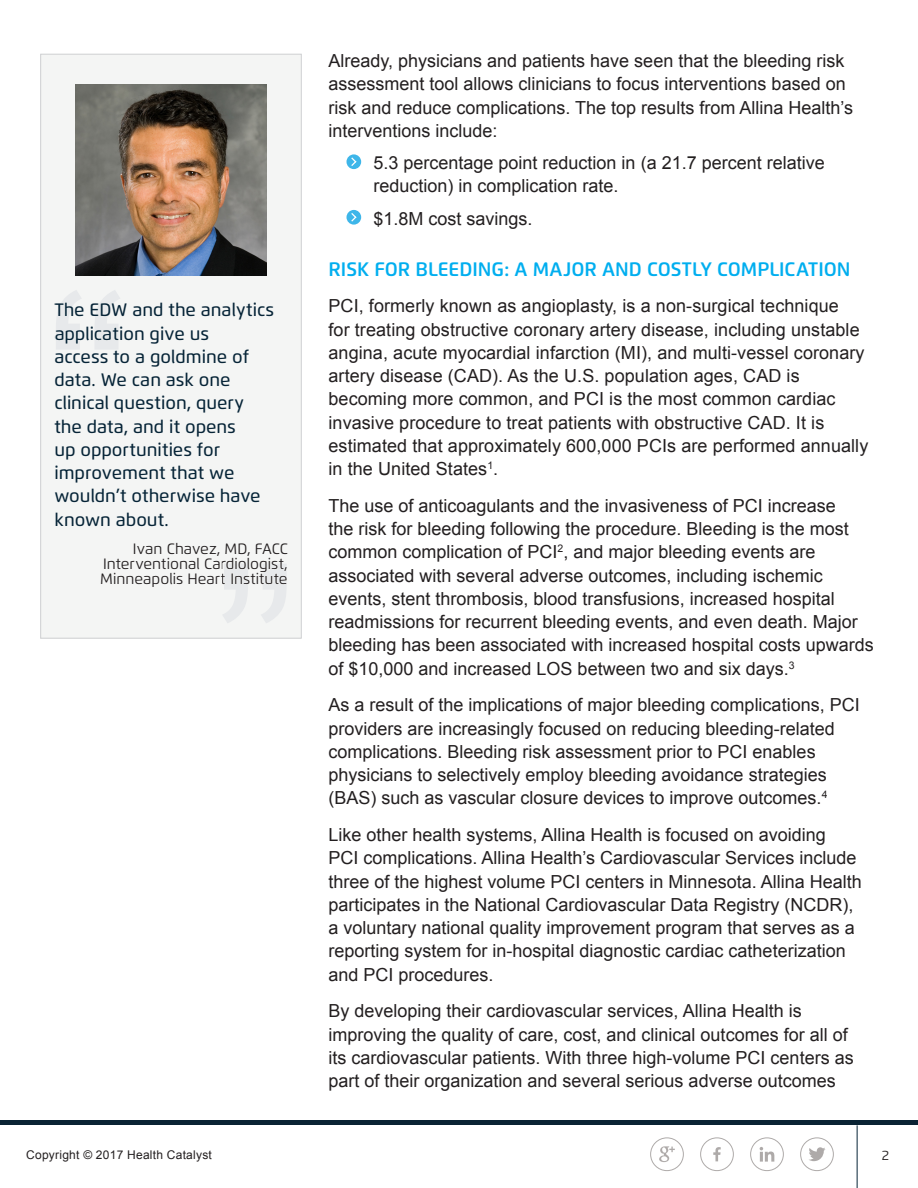
<style>
.page{position:relative;width:918px;height:1188px;background:#fff}
.page>*{position:absolute;margin:0;border:0;box-sizing:border-box;transform-origin:0 0}
.Section_Title{font:600 19.5px "Flexo";color:#00aeef}
.Body_Copy{font:18px/23.2px "Arial";color:#231f20}
.Quotation_body_copy{font:500 18px/23.2px "Flexo";color:#062437}
.Bullets__add_graphic{font:18px/23.2px "Arial";color:#231f20}
.Quotation_attributio{font:15px/15px "Flexo";color:#231f20;text-align:justify}
.t1{font:13.5px "Flexo";color:#231f20}
.t2{font:12px "Arial";letter-spacing:.02em;color:#231f20}
</style>
<div class="page">
<svg style="left:659px;top:1146px;width:16px;height:16px"></svg>
<div style="left:650px;top:1137px;width:34px;height:34px;border:1px solid #aeaaa9;border-radius:50%"></div>
<hr style="left:857px;top:1125px;width:1px;height:63px;background:#062437">
<div style="left:0;top:1120px;width:918px;height:5px;background:#0a2334"></div>
<svg style="left:809px;top:1147px;width:17px;height:14px"></svg>
<div style="left:800px;top:1137px;width:34px;height:34px;border:1px solid #aeaaa9;border-radius:50%"></div>
<svg style="left:713px;top:1147px;width:8px;height:14px"></svg>
<div style="left:700px;top:1137px;width:34px;height:34px;border:1px solid #aeaaa9;border-radius:50%"></div>
<svg style="left:760px;top:1147px;width:14px;height:15px"></svg>
<div style="left:750px;top:1137px;width:34px;height:34px;border:1px solid #aeaaa9;border-radius:50%"></div>
<svg style="left:346px;top:154px;width:15px;height:15px"></svg>
<svg style="left:350px;top:156px;width:8px;height:11px"></svg>
<svg style="left:346px;top:210px;width:15px;height:15px"></svg>
<svg style="left:350px;top:212px;width:8px;height:11px"></svg>
<div style="left:41px;top:54px;width:260px;height:584px;background:#f4f5f4"></div>
<div style="left:40px;top:54px;width:262px;height:584px;border:1px solid #cfd0d2"></div>
<svg style="left:56px;top:290px;width:64px;height:59px"></svg>
<svg style="left:223px;top:564px;width:63px;height:59px"></svg>
<img style="left:76px;top:84px;width:190px;height:191px">
<p class="Quotation_body_copy" style="left:54px;top:298px;width:221px">The EDW and the analytics application give us<br>access to a goldmine of data. We can ask one clinical question, query the data, and it opens<br>up opportunities for improvement that we wouldn’t otherwise have known about.</p>
<p class="Quotation_attributio" style="left:100px;top:541px;width:189px;text-indent:33px">Ivan Chavez, MD, FACC Interventional Cardiologist, Minneapolis Heart Institute</p>
<p class="Body_Copy" style="left:328px;top:49px;width:526px">Already, physicians and patients have seen that the bleeding risk assessment tool allows clinicians to focus interventions based on risk and reduce complications. The top results from Allina Health’s interventions include:</p>
<p class="Bullets__add_graphic" style="left:374px;top:151px;width:453px">5.3 percentage point reduction in (a 21.7 percent relative reduction) in complication rate.</p>
<p class="Bullets__add_graphic" style="left:374px;top:207px;width:161px">$1.8M cost savings.</p>
<p class="Section_Title" style="left:328px;top:257px;width:524px">RISK FOR BLEEDING: A MAJOR AND COSTLY COMPLICATION</p>
<p class="Body_Copy" style="left:328px;top:295px;width:541px">PCI, formerly known as angioplasty, is a non-surgical technique<br>for treating obstructive coronary artery disease, including unstable angina, acute myocardial infarction (MI), and multi-vessel coronary artery disease (CAD). As the U.S. population ages, CAD is becoming more common, and PCI is the most common cardiac invasive procedure to treat patients with obstructive CAD. It is estimated that approximately 600,000 PCIs are performed annually in the United States<sup>1</sup>.</p>
<p class="Body_Copy" style="left:328px;top:494px;width:547px">The use of anticoagulants and the invasiveness of PCI increase<br>the risk for bleeding following the procedure. Bleeding is the most common complication of PCI<sup>2</sup>, and major bleeding events are associated with several adverse outcomes, including ischemic events, stent thrombosis, blood transfusions, increased hospital readmissions for recurrent bleeding events, and even death. Major bleeding has been associated with increased hospital costs upwards of $10,000 and increased LOS between two and six days.<sup>3</sup></p>
<p class="Body_Copy" style="left:328px;top:694px;width:533px">As a result of the implications of major bleeding complications, PCI providers are increasingly focused on reducing bleeding-related complications. Bleeding risk assessment prior to PCI enables physicians to selectively employ bleeding avoidance strategies (BAS) such as vascular closure devices to improve outcomes.<sup>4</sup></p>
<p class="Body_Copy" style="left:328px;top:823px;width:535px">Like other health systems, Allina Health is focused on avoiding<br>PCI complications. Allina Health’s Cardiovascular Services include three of the highest volume PCI centers in Minnesota. Allina Health participates in the National Cardiovascular Data Registry (NCDR), a voluntary national quality improvement program that serves as a reporting system for in-hospital diagnostic cardiac catheterization and PCI procedures.</p>
<p class="Body_Copy" style="left:328px;top:1000px;width:527px">By developing their cardiovascular services, Allina Health is improving the quality of care, cost, and clinical outcomes for all of its cardiovascular patients. With three high-volume PCI centers as part of their organization and several serious adverse outcomes</p>
<p class="t2" style="left:26px;top:1147px;width:187px">Copyright © 2017 Health Catalyst</p>
<p class="t1" style="left:882px;top:1147px;width:9px">2</p>
</div>
